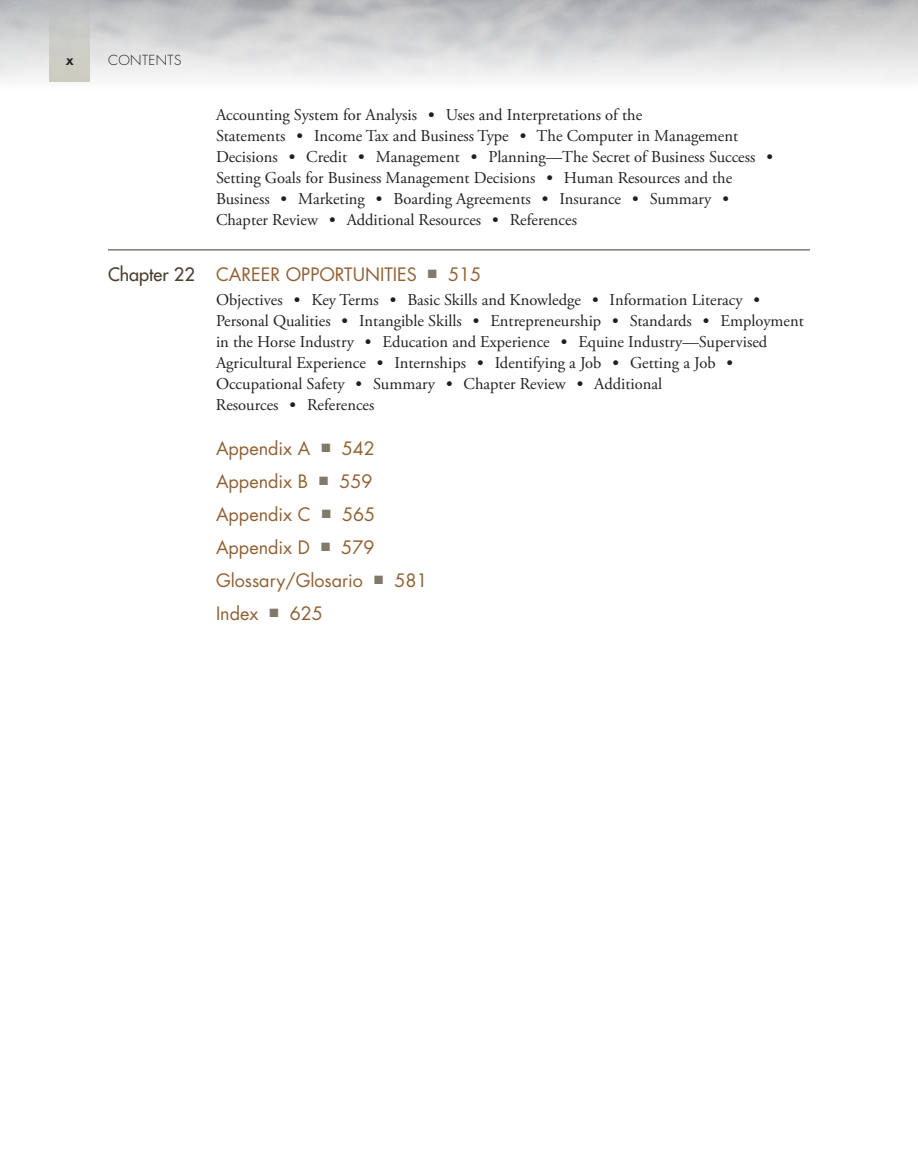
<style>
.page{position:relative;width:918px;height:1175px;background:#fff}
.page>*{position:absolute;margin:0;border:0;box-sizing:border-box;transform-origin:0 0}
.t1{font:18px/33px "Futura Std";color:#906032}
.t2{font:16.5px "Adobe Garamond Pro";color:#231f20}
.t3{font:300 13.5px "Futura Std";letter-spacing:.03em;color:#231f20}
.t4{font:800 13.5px "Futura Std";color:#231f20}
.t5{font:6.75px "Zapf Dingbats Std";color:#231f20}
.s1{font-weight:500;color:#4b3e2e}
.s2{color:#817a6b}
</style>
<div class="page">
<div style="left:50px;top:0;width:40px;height:81px;background:linear-gradient(to bottom,#bec0c3,#d3d2c6)"></div>
<hr style="left:108px;top:249px;width:702px;height:1px;background:#817a6b">
<p class="t4" style="left:66px;top:52px;width:9px">x</p>
<p class="t3" style="left:108px;top:52px;width:75px">CONTENTS</p>
<p class="t2" style="left:216px;top:105px;width:203px">Accounting System for Analysis</p>
<p class="t2" style="left:429px;top:105px;width:215px">● Uses and Interpretations of the</p>
<p class="t2" style="left:216px;top:126px;width:71px">Statements</p>
<p class="t2" style="left:297px;top:126px;width:213px">● Income Tax and Business Type</p>
<p class="t2" style="left:520px;top:126px;width:219px">● The Computer in Management</p>
<p class="t2" style="left:216px;top:147px;width:63px">Decisions</p>
<p class="t2" style="left:289px;top:147px;width:59px">● Credit</p>
<p class="t2" style="left:359px;top:147px;width:102px">● Management</p>
<p class="t2" style="left:471px;top:147px;width:286px">● Planning—The Secret of Business Success</p>
<p class="t5" style="left:767px;top:153px;width:7px">●</p>
<p class="t2" style="left:216px;top:168px;width:321px">Setting Goals for Business Management Decisions</p>
<p class="t2" style="left:547px;top:168px;width:187px">● Human Resources and the</p>
<p class="t2" style="left:216px;top:189px;width:55px">Business</p>
<p class="t2" style="left:281px;top:189px;width:85px">● Marketing</p>
<p class="t2" style="left:377px;top:189px;width:156px">● Boarding Agreements</p>
<p class="t2" style="left:542px;top:189px;width:80px">● Insurance</p>
<p class="t2" style="left:633px;top:189px;width:80px">● Summary</p>
<p class="t5" style="left:723px;top:195px;width:7px">●</p>
<p class="t2" style="left:216px;top:210px;width:104px">Chapter Review</p>
<p class="t2" style="left:330px;top:210px;width:153px">● Additional Resources</p>
<p class="t2" style="left:493px;top:210px;width:86px">● References</p>
<p class="t1" style="left:108px;top:258px;width:375px"><span class="s1">Chapter 22</span> CAREER OPPORTUNITIES <span class="s2">■</span> 515</p>
<p class="t2" style="left:216px;top:289px;width:68px">Objectives</p>
<p class="t2" style="left:294px;top:289px;width:86px">● Key Terms</p>
<p class="t2" style="left:390px;top:289px;width:192px">● Basic Skills and Knowledge</p>
<p class="t2" style="left:593px;top:289px;width:151px">● Information Literacy</p>
<p class="t5" style="left:754px;top:296px;width:7px">●</p>
<p class="t2" style="left:216px;top:310px;width:116px">Personal Qualities</p>
<p class="t2" style="left:342px;top:310px;width:121px">● Intangible Skills</p>
<p class="t2" style="left:473px;top:310px;width:129px">● Entrepreneurship</p>
<p class="t2" style="left:613px;top:310px;width:81px">● Standards</p>
<p class="t2" style="left:704px;top:310px;width:102px">● Employment</p>
<p class="t2" style="left:216px;top:331px;width:140px">in the Horse Industry</p>
<p class="t2" style="left:366px;top:331px;width:186px">● Education and Experience</p>
<p class="t2" style="left:561px;top:331px;width:207px">● Equine Industry—Supervised</p>
<p class="t2" style="left:216px;top:352px;width:151px">Agricultural Experience</p>
<p class="t2" style="left:378px;top:352px;width:90px">● Internships</p>
<p class="t2" style="left:478px;top:352px;width:125px">● Identifying a Job</p>
<p class="t2" style="left:613px;top:352px;width:104px">● Getting a Job</p>
<p class="t5" style="left:727px;top:359px;width:7px">●</p>
<p class="t2" style="left:216px;top:373px;width:130px">Occupational Safety</p>
<p class="t2" style="left:356px;top:373px;width:80px">● Summary</p>
<p class="t2" style="left:447px;top:373px;width:121px">● Chapter Review</p>
<p class="t2" style="left:577px;top:373px;width:86px">● Additional</p>
<p class="t2" style="left:216px;top:394px;width:64px">Resources</p>
<p class="t2" style="left:290px;top:394px;width:86px">● References</p>
<p class="t1" style="left:216px;top:432px;width:213px">Appendix A <span class="s2">■</span> 542<br>Appendix B <span class="s2">■</span> 559<br>Appendix C <span class="s2">■</span> 565<br>Appendix D <span class="s2">■</span> 579<br>Glossary/Glosario <span class="s2">■</span> 581<br>Index <span class="s2">■</span> 625</p>
</div>
